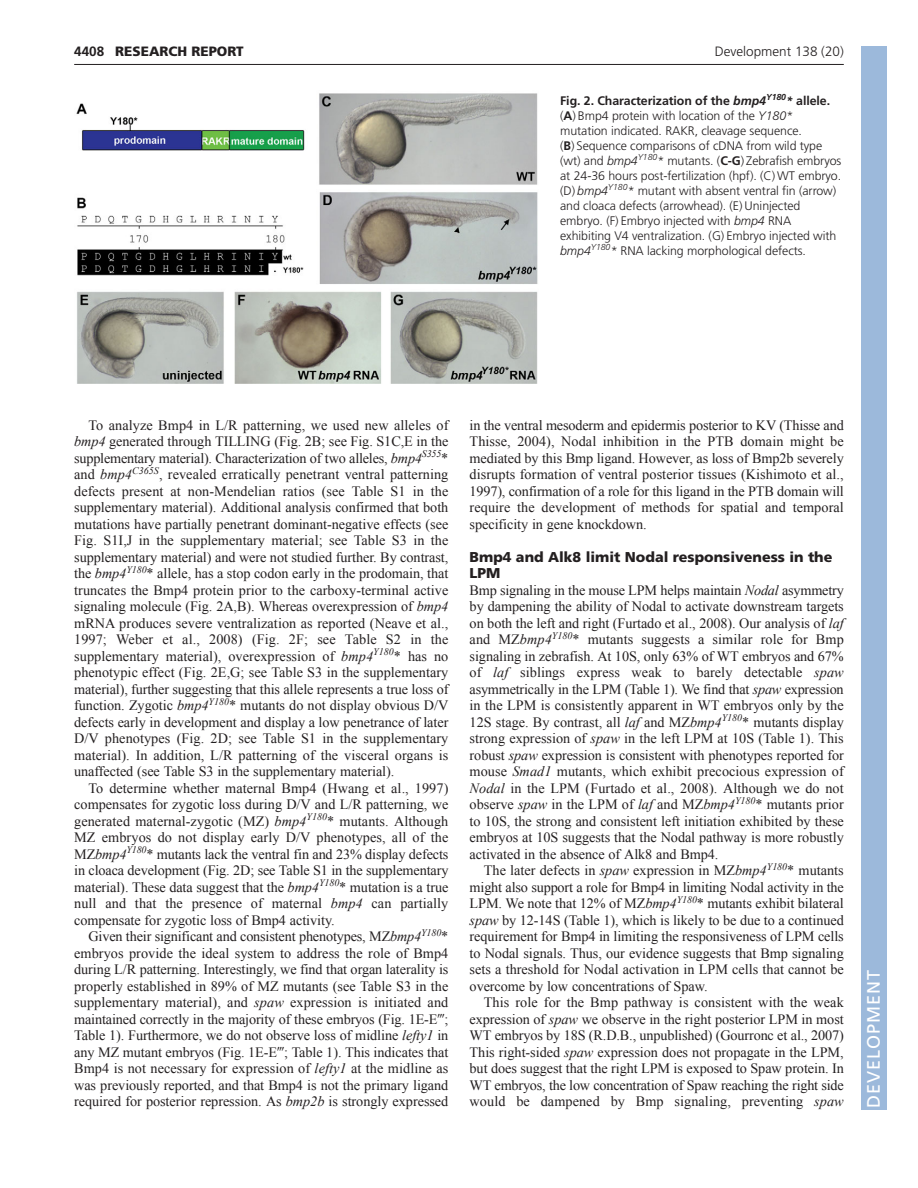
<style>
.page{position:relative;width:918px;height:1188px;background:#fff}
.page>*{position:absolute;margin:0;border:0;box-sizing:border-box;transform-origin:0 0}
.t1{font:18px "Frutiger LT Std";letter-spacing:.055em;color:#fff}
.t2{font:14.25px/16.5px "Times New Roman";letter-spacing:-.005em;color:#231f20;text-align:justify}
.t3{font:900 14.25px/16.5px "Frutiger LT Std";color:#231f20}
.t4{font:300 13.5px "Frutiger LT Std";color:#231f20}
.t5{font:900 13.5px "Frutiger LT Std";color:#231f20}
.t6{font:700 13.5px "Frutiger LT Std";color:#231f20}
.t7{font:300 12.3px/15px "Frutiger LT Std";letter-spacing:-.005em;color:#231f20}
.s1{font-weight:700}
.s2{font-weight:700;font-style:italic}
.s3{font-style:italic}
.s4{font-family:"Mathematical Pi One"}
</style>
<div class="page">
<hr style="left:74px;top:64px;width:770px;height:1px;background:#231f20">
<img style="left:76px;top:93px;width:462px;height:291px">
<div style="left:861px;top:46px;width:25px;height:1064px;background:#9cb9db"></div>
<p class="t6" style="left:74px;top:46px;width:32px">4408</p>
<p class="t5" style="left:115px;top:46px;width:130px">RESEARCH REPORT</p>
<p class="t4" style="left:715px;top:46px;width:131px">Development 138 (20)</p>
<p class="t7" style="left:560px;top:94px;width:283px"><span class="s1">Fig. 2. Characterization of the</span> <span class="s2">bmp4</span><sup>Y180</sup><span class="s2">*</span> <span class="s1">allele. </span>(<span class="s1">A</span>) Bmp4 protein with location of the <span class="s3">Y180* </span>mutation indicated. RAKR, cleavage sequence.<br>(<span class="s1">B</span>) Sequence comparisons of cDNA from wild type (wt) and <span class="s3">bmp4</span><sup>Y180</sup><span class="s3">*</span> mutants. (<span class="s1">C-G</span>) Zebrafish embryos at 24-36 hours post-fertilization (hpf). (C) WT embryo. (D) <span class="s3">bmp4</span><sup>Y180</sup><span class="s3">*</span> mutant with absent ventral fin (arrow) and cloaca defects (arrowhead). (E) Uninjected embryo. (F) Embryo injected with <span class="s3">bmp4</span> RNA exhibiting V4 ventralization. (G) Embryo injected with <span class="s3">bmp4</span><sup>Y180</sup><span class="s3">*</span> RNA lacking morphological defects.</p>
<p class="t2" style="left:74px;top:417px;width:376px;text-indent:14px">To analyze Bmp4 in L/R patterning, we used new alleles of <span class="s3">bmp4</span> generated through TILLING (Fig. 2B; see Fig. S1C,E in the supplementary material). Characterization of two alleles, <span class="s3">bmp4</span><sup>S355</sup><span class="s3">* </span>and <span class="s3">bmp4</span><sup>C365S</sup>, revealed erratically penetrant ventral patterning defects present at non-Mendelian ratios (see Table S1 in the supplementary material). Additional analysis confirmed that both mutations have partially penetrant dominant-negative effects (see Fig. S1I,J in the supplementary material; see Table S3 in the supplementary material) and were not studied further. By contrast, the <span class="s3">bmp4</span><sup>Y180</sup><span class="s3">*</span> allele, has a stop codon early in the prodomain, that truncates the Bmp4 protein prior to the carboxy-terminal active signaling molecule (Fig. 2A,B). Whereas overexpression of <span class="s3">bmp4 </span>mRNA produces severe ventralization as reported (Neave et al., 1997; Weber et al., 2008) (Fig. 2F; see Table S2 in the supplementary material), overexpression of <span class="s3">bmp4</span><sup>Y180</sup><span class="s3">*</span> has no phenotypic effect (Fig. 2E,G; see Table S3 in the supplementary material), further suggesting that this allele represents a true loss of function. Zygotic <span class="s3">bmp4</span><sup>Y180</sup><span class="s3">*</span> mutants do not display obvious D/V defects early in development and display a low penetrance of later D/V phenotypes (Fig. 2D; see Table S1 in the supplementary material). In addition, L/R patterning of the visceral organs is unaffected (see Table S3 in the supplementary material).</p>
<p class="t2" style="left:74px;top:780px;width:376px;text-indent:14px">To determine whether maternal Bmp4 (Hwang et al., 1997) compensates for zygotic loss during D/V and L/R patterning, we generated maternal-zygotic (MZ) <span class="s3">bmp4</span><sup>Y180</sup><span class="s3">*</span> mutants. Although MZ embryos do not display early D/V phenotypes, all of the MZ<span class="s3">bmp4</span><sup>Y180</sup><span class="s3">*</span> mutants lack the ventral fin and 23% display defects in cloaca development (Fig. 2D; see Table S1 in the supplementary material). These data suggest that the <span class="s3">bmp4</span><sup>Y180</sup><span class="s3">*</span> mutation is a true null and that the presence of maternal <span class="s3">bmp4</span> can partially compensate for zygotic loss of Bmp4 activity.</p>
<p class="t2" style="left:74px;top:928px;width:376px;text-indent:14px">Given their significant and consistent phenotypes, MZ<span class="s3">bmp4</span><sup>Y180</sup><span class="s3">* </span>embryos provide the ideal system to address the role of Bmp4 during L/R patterning. Interestingly, we find that organ laterality is properly established in 89% of MZ mutants (see Table S3 in the supplementary material), and <span class="s3">spaw</span> expression is initiated and maintained correctly in the majority of these embryos (Fig. 1E-E<span class="s4">-</span>; Table 1). Furthermore, we do not observe loss of midline <span class="s3">lefty1</span> in any MZ mutant embryos (Fig. 1E-E<span class="s4">-</span>; Table 1). This indicates that Bmp4 is not necessary for expression of <span class="s3">lefty1</span> at the midline as was previously reported, and that Bmp4 is not the primary ligand required for posterior repression. As <span class="s3">bmp2b</span> is strongly expressed</p>
<p class="t2" style="left:470px;top:417px;width:376px">in the ventral mesoderm and epidermis posterior to KV (Thisse and Thisse, 2004), Nodal inhibition in the PTB domain might be mediated by this Bmp ligand. However, as loss of Bmp2b severely disrupts formation of ventral posterior tissues (Kishimoto et al., 1997), confirmation of a role for this ligand in the PTB domain will require the development of methods for spatial and temporal specificity in gene knockdown.</p>
<p class="t3" style="left:470px;top:550px;width:364px">Bmp4 and Alk8 limit Nodal responsiveness in the<br>LPM</p>
<p class="t2" style="left:470px;top:582px;width:376px">Bmp signaling in the mouse LPM helps maintain <span class="s3">Nodal</span> asymmetry by dampening the ability of Nodal to activate downstream targets on both the left and right (Furtado et al., 2008). Our analysis of <span class="s3">laf </span>and MZ<span class="s3">bmp4</span><sup>Y180</sup><span class="s3">*</span> mutants suggests a similar role for Bmp signaling in zebrafish. At 10S, only 63% of WT embryos and 67% of <span class="s3">laf</span> siblings express weak to barely detectable <span class="s3">spaw </span>asymmetrically in the LPM (Table 1). We find that <span class="s3">spaw</span> expression in the LPM is consistently apparent in WT embryos only by the 12S stage. By contrast, all <span class="s3">laf</span> and MZ<span class="s3">bmp4</span><sup>Y180</sup><span class="s3">*</span> mutants display strong expression of <span class="s3">spaw</span> in the left LPM at 10S (Table 1). This robust <span class="s3">spaw</span> expression is consistent with phenotypes reported for mouse <span class="s3">Smad1</span> mutants, which exhibit precocious expression of <span class="s3">Nodal</span> in the LPM (Furtado et al., 2008). Although we do not observe <span class="s3">spaw</span> in the LPM of <span class="s3">laf</span> and MZ<span class="s3">bmp4</span><sup>Y180</sup><span class="s3">*</span> mutants prior to 10S, the strong and consistent left initiation exhibited by these embryos at 10S suggests that the Nodal pathway is more robustly activated in the absence of Alk8 and Bmp4.</p>
<p class="t2" style="left:470px;top:862px;width:376px;text-indent:14px">The later defects in <span class="s3">spaw</span> expression in MZ<span class="s3">bmp4</span><sup>Y180</sup><span class="s3">*</span> mutants might also support a role for Bmp4 in limiting Nodal activity in the LPM. We note that 12% of MZ<span class="s3">bmp4</span><sup>Y180</sup><span class="s3">*</span> mutants exhibit bilateral <span class="s3">spaw</span> by 12-14S (Table 1), which is likely to be due to a continued requirement for Bmp4 in limiting the responsiveness of LPM cells to Nodal signals. Thus, our evidence suggests that Bmp signaling sets a threshold for Nodal activation in LPM cells that cannot be overcome by low concentrations of Spaw.</p>
<p class="t2" style="left:470px;top:994px;width:376px;text-indent:14px">This role for the Bmp pathway is consistent with the weak expression of <span class="s3">spaw</span> we observe in the right posterior LPM in most WT embryos by 18S (R.D.B., unpublished) (Gourronc et al., 2007)<br>This right-sided <span class="s3">spaw</span> expression does not propagate in the LPM, but does suggest that the right LPM is exposed to Spaw protein. In WT embryos, the low concentration of Spaw reaching the right side would be dampened by Bmp signaling, preventing <span class="s3">spaw</span></p>
<p class="t1" style="left:863px;top:1108px;width:140px;rotate:-90deg">DEVELOPMENT</p>
</div>
